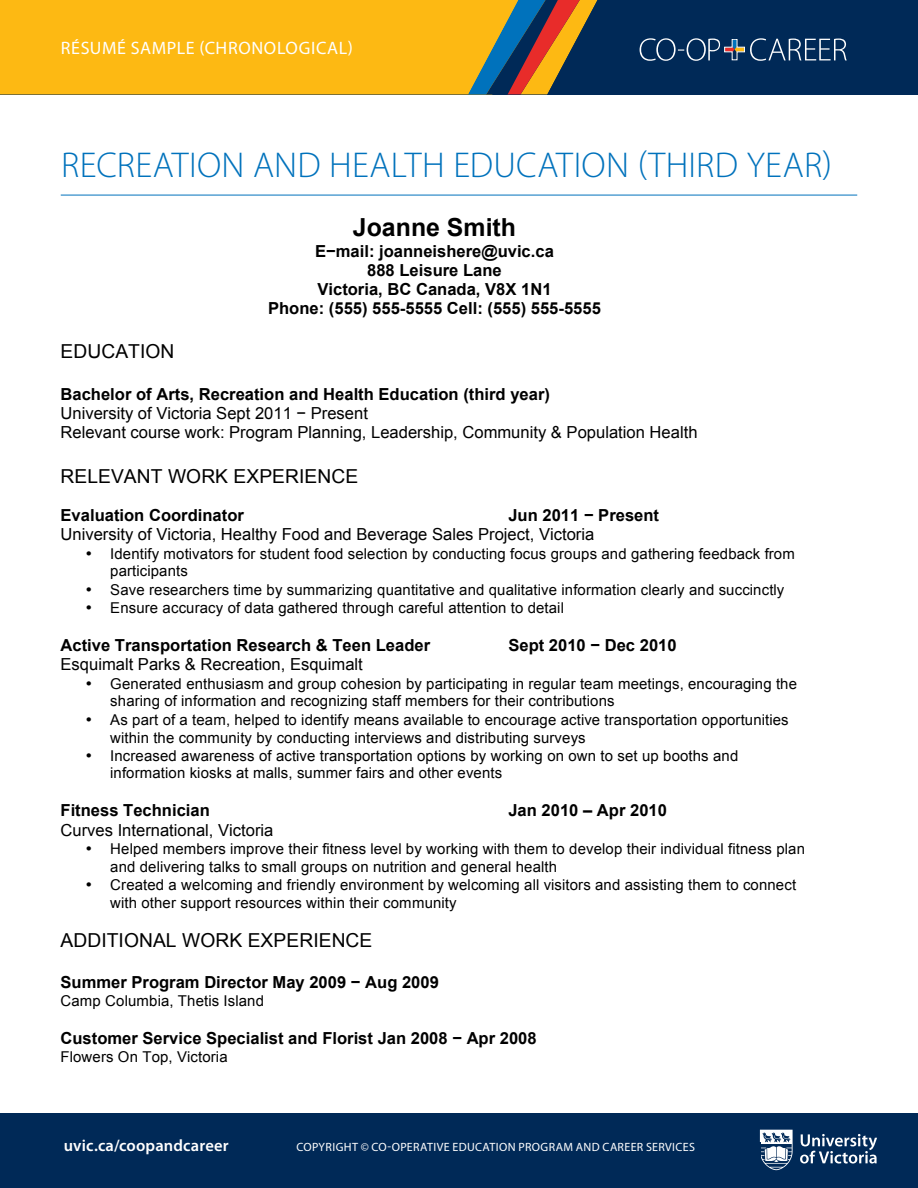
<style>
.page{position:relative;width:918px;height:1188px;background:#fff}
.page>*{position:absolute;margin:0;border:0;box-sizing:border-box;transform-origin:0 0}
.t1{font:300 36px "Myriad Pro";letter-spacing:.01em;color:#0072bc}
.t2{font:700 24.9px "Arial";color:#000}
.t3{font:19.2px "Arial";letter-spacing:.005em;color:#000}
.t4{font:18px "Myriad Pro";letter-spacing:.035em;color:#fff}
.t5{font:700 16.65px/19.2px "Arial";color:#000;text-align:center}
.t6{font:16.65px/19.2px "Arial";color:#000}
.t7{font:600 16.5px "Myriad Pro";letter-spacing:.01em;color:#fff}
.t8{font:15px/17.5px "Arial";letter-spacing:.01em;color:#000}
.t9{font:12px "Myriad Pro";letter-spacing:.03em;color:#fff}
</style>
<div class="page">
<hr style="left:61px;top:195px;width:796px;height:1px;background:#0072bc">
<div style="left:0;top:1114px;width:918px;height:74px;background:#002957"></div>
<svg style="left:760px;top:1130px;width:33px;height:40px"></svg>
<svg style="left:800px;top:1134px;width:77px;height:30px"></svg>
<div style="left:0;top:0;width:918px;height:94px;background:#002957"></div>
<div style="left:0;top:0;width:454px;height:94px;background:#fdb913"></div>
<svg style="left:454px;top:0;width:393px;height:94px"></svg>
<p class="t4" style="left:61px;top:37px;width:294px">RÉSUMÉ SAMPLE (CHRONOLOGICAL)</p>
<p class="t4" style="left:64px;top:37px;width:171px">INFORMATION SHEET</p>
<h1 class="t1" style="left:61px;top:143px;width:772px">RECREATION AND HEALTH EDUCATION (THIRD YEAR)</h1>
<h2 class="t2" style="left:353px;top:211px;width:165px">Joanne Smith</h2>
<p class="t5" style="left:268px;top:242px;width:334px">E−mail: joanneishere@uvic.ca<br>888 Leisure Lane<br>Victoria, BC Canada, V8X 1N1<br>Phone: (555) 555-5555 Cell: (555) 555-5555</p>
<p class="t3" style="left:61px;top:339px;width:115px">EDUCATION</p>
<p class="t5" style="left:61px;top:385px;width:491px">Bachelor of Arts, Recreation and Health Education (third year)</p>
<p class="t6" style="left:61px;top:404px;width:639px">University of Victoria Sept 2011 − Present<br>Relevant course work: Program Planning, Leadership, Community &amp; Population Health</p>
<p class="t3" style="left:61px;top:463px;width:299px">RELEVANT WORK EXPERIENCE</p>
<p class="t5" style="left:61px;top:506px;width:185px">Evaluation Coordinator</p>
<p class="t5" style="left:508px;top:506px;width:152px">Jun 2011 − Present</p>
<p class="t6" style="left:61px;top:525px;width:535px">University of Victoria, Healthy Food and Beverage Sales Project, Victoria</p>
<p class="t8" style="left:110px;top:545px;width:686px;text-indent:-25px">• Identify motivators for student food selection by conducting focus groups and gathering feedback from participants</p>
<p class="t8" style="left:85px;top:581px;width:701px">• Save researchers time by summarizing quantitative and qualitative information clearly and succinctly</p>
<p class="t8" style="left:85px;top:599px;width:480px">• Ensure accuracy of data gathered through careful attention to detail</p>
<p class="t5" style="left:61px;top:636px;width:371px">Active Transportation Research &amp; Teen Leader</p>
<p class="t5" style="left:508px;top:636px;width:170px">Sept 2010 − Dec 2010</p>
<p class="t6" style="left:61px;top:655px;width:304px">Esquimalt Parks &amp; Recreation, Esquimalt</p>
<p class="t8" style="left:110px;top:675px;width:688px;text-indent:-25px">• Generated enthusiasm and group cohesion by participating in regular team meetings, encouraging the sharing of information and recognizing staff members for their contributions</p>
<p class="t8" style="left:110px;top:711px;width:680px;text-indent:-25px">• As part of a team, helped to identify means available to encourage active transportation opportunities within the community by conducting interviews and distributing surveys</p>
<p class="t8" style="left:110px;top:747px;width:630px;text-indent:-25px">• Increased awareness of active transportation options by working on own to set up booths and information kiosks at malls, summer fairs and other events</p>
<p class="t5" style="left:61px;top:801px;width:151px">Fitness Technician</p>
<p class="t5" style="left:508px;top:801px;width:160px">Jan 2010 – Apr 2010</p>
<p class="t6" style="left:61px;top:820px;width:214px">Curves International, Victoria</p>
<p class="t8" style="left:110px;top:840px;width:696px;text-indent:-25px">• Helped members improve their fitness level by working with them to develop their individual fitness plan and delivering talks to small groups on nutrition and general health</p>
<p class="t8" style="left:110px;top:876px;width:687px;text-indent:-25px">• Created a welcoming and friendly environment by welcoming all visitors and assisting them to connect with other support resources within their community</p>
<p class="t3" style="left:61px;top:928px;width:313px">ADDITIONAL WORK EXPERIENCE</p>
<p class="t5" style="left:61px;top:973px;width:380px">Summer Program Director May 2009 − Aug 2009</p>
<p class="t8" style="left:61px;top:992px;width:205px">Camp Columbia, Thetis Island</p>
<p class="t5" style="left:61px;top:1029px;width:478px">Customer Service Specialist and Florist Jan 2008 − Apr 2008</p>
<p class="t8" style="left:61px;top:1048px;width:169px">Flowers On Top, Victoria</p>
<p class="t7" style="left:64px;top:1135px;width:166px">uvic.ca/coopandcareer</p>
<p class="t9" style="left:296px;top:1140px;width:400px">COPYRIGHT © CO-OPERATIVE EDUCATION PROGRAM AND CAREER SERVICES</p>
</div>
